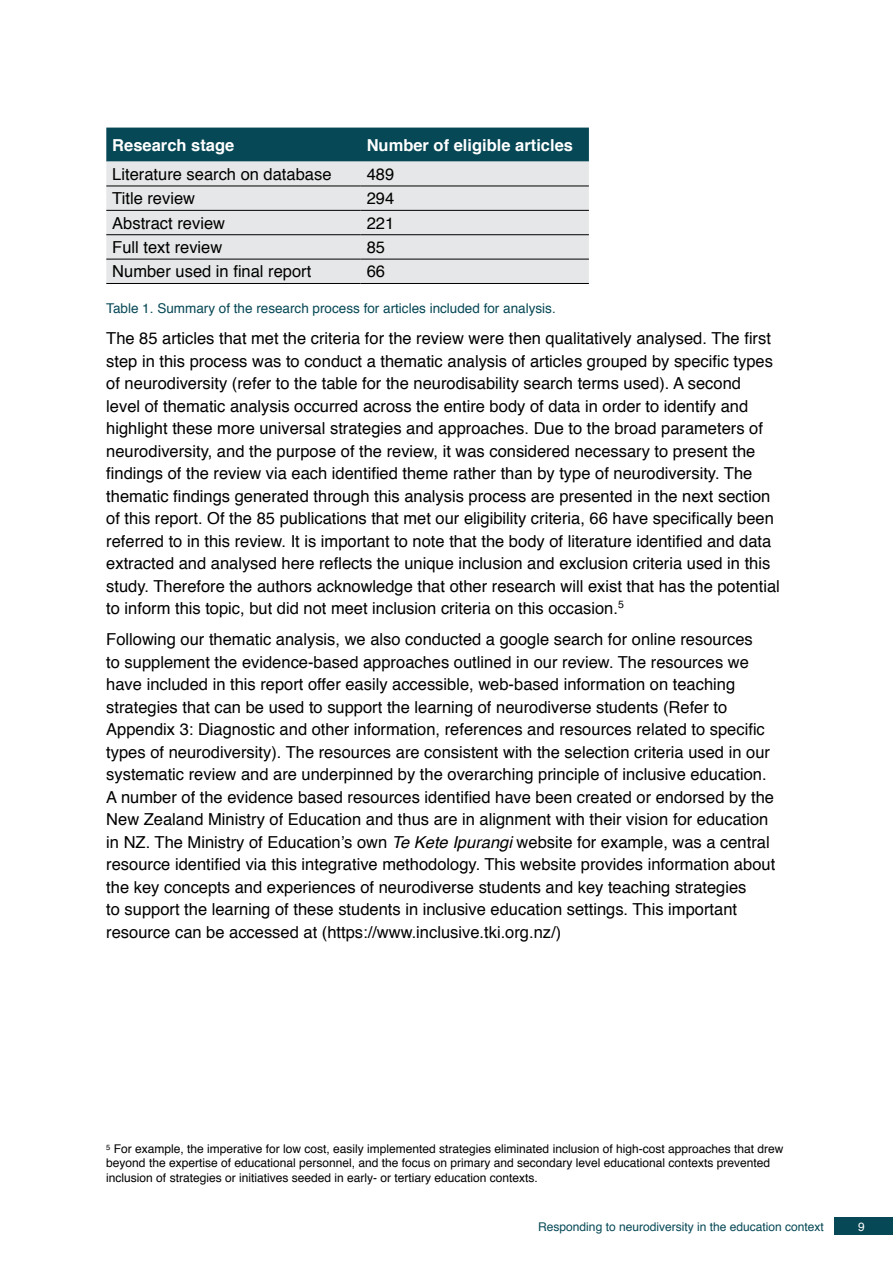
<style>
.page{position:relative;width:893px;height:1263px;background:#fff}
.page>*{position:absolute;margin:0;border:0;box-sizing:border-box;transform-origin:0 0}
.t1{font:16.5px/22.5px "Helvetica";color:#000}
.t2{font:700 16.5px "Helvetica";color:#fff}
.t3{font:13.5px "Helvetica";color:#064855}
.t4{font:12px/14.4px "Helvetica";color:#000}
.t5{font:12px "Helvetica";color:#064855}
.t6{font:12px "Helvetica";color:#fff}
.s1{font-style:italic}
</style>
<div class="page">
<div style="left:834px;top:1218px;width:59px;height:17px;background:#064855"></div>
<div style="left:106px;top:128px;width:483px;height:34px;background:#064855"></div>
<div style="left:106px;top:162px;width:483px;height:121px;background:#e6e7e8"></div>
<hr style="left:106px;top:186px;width:255px;height:1px;background:#000">
<hr style="left:361px;top:186px;width:228px;height:1px;background:#000">
<hr style="left:106px;top:210px;width:255px;height:1px;background:#000">
<hr style="left:361px;top:210px;width:228px;height:1px;background:#000">
<hr style="left:106px;top:234px;width:255px;height:1px;background:#000">
<hr style="left:361px;top:234px;width:228px;height:1px;background:#000">
<hr style="left:106px;top:259px;width:255px;height:1px;background:#000">
<hr style="left:361px;top:259px;width:228px;height:1px;background:#000">
<hr style="left:106px;top:283px;width:255px;height:1px;background:#000">
<hr style="left:361px;top:283px;width:228px;height:1px;background:#000">
<p class="t2" style="left:112px;top:132px;width:123px">Research stage</p>
<p class="t2" style="left:367px;top:132px;width:208px">Number of eligible articles</p>
<p class="t1" style="left:112px;top:163px;width:221px">Literature search on database</p>
<p class="t1" style="left:367px;top:163px;width:29px">489</p>
<p class="t1" style="left:112px;top:188px;width:84px">Title review</p>
<p class="t1" style="left:367px;top:188px;width:29px">294</p>
<p class="t1" style="left:112px;top:212px;width:114px">Abstract review</p>
<p class="t1" style="left:367px;top:212px;width:29px">221</p>
<p class="t1" style="left:112px;top:237px;width:112px">Full text review</p>
<p class="t1" style="left:367px;top:237px;width:20px">85</p>
<p class="t1" style="left:112px;top:261px;width:200px">Number used in final report</p>
<p class="t1" style="left:367px;top:261px;width:20px">66</p>
<p class="t3" style="left:106px;top:298px;width:451px">Table 1. Summary of the research process for articles included for analysis.</p>
<p class="t1" style="left:106px;top:328px;width:675px">The 85 articles that met the criteria for the review were then qualitatively analysed. The first step in this process was to conduct a thematic analysis of articles grouped by specific types of neurodiversity (refer to the table for the neurodisability search terms used). A second<br>level of thematic analysis occurred across the entire body of data in order to identify and highlight these more universal strategies and approaches. Due to the broad parameters of neurodiversity, and the purpose of the review, it was considered necessary to present the findings of the review via each identified theme rather than by type of neurodiversity. The thematic findings generated through this analysis process are presented in the next section of this report. Of the 85 publications that met our eligibility criteria, 66 have specifically been referred to in this review. It is important to note that the body of literature identified and data extracted and analysed here reflects the unique inclusion and exclusion criteria used in this study. Therefore the authors acknowledge that other research will exist that has the potential to inform this topic, but did not meet inclusion criteria on this occasion.<sup>5</sup></p>
<p class="t1" style="left:106px;top:629px;width:670px">Following our thematic analysis, we also conducted a google search for online resources<br>to supplement the evidence-based approaches outlined in our review. The resources we have included in this report offer easily accessible, web-based information on teaching strategies that can be used to support the learning of neurodiverse students (Refer to Appendix 3: Diagnostic and other information, references and resources related to specific types of neurodiversity). The resources are consistent with the selection criteria used in our systematic review and are underpinned by the overarching principle of inclusive education.<br>A number of the evidence based resources identified have been created or endorsed by the New Zealand Ministry of Education and thus are in alignment with their vision for education in NZ. The Ministry of Education’s own <span class="s1">Te Kete Ipurangi</span> website for example, was a central resource identified via this integrative methodology. This website provides information about the key concepts and experiences of neurodiverse students and key teaching strategies<br>to support the learning of these students in inclusive education settings. This important resource can be accessed at (https://www.inclusive.tki.org.nz/)</p>
<p class="t4" style="left:106px;top:1142px;width:679px"><sup>5</sup> For example, the imperative for low cost, easily implemented strategies eliminated inclusion of high-cost approaches that drew beyond the expertise of educational personnel, and the focus on primary and secondary level educational contexts prevented inclusion of strategies or initiatives seeded in early- or tertiary education contexts.</p>
<p class="t5" style="left:538px;top:1217px;width:287px">Responding to neurodiversity in the education context</p>
<p class="t6" style="left:858px;top:1217px;width:8px">9</p>
</div>
